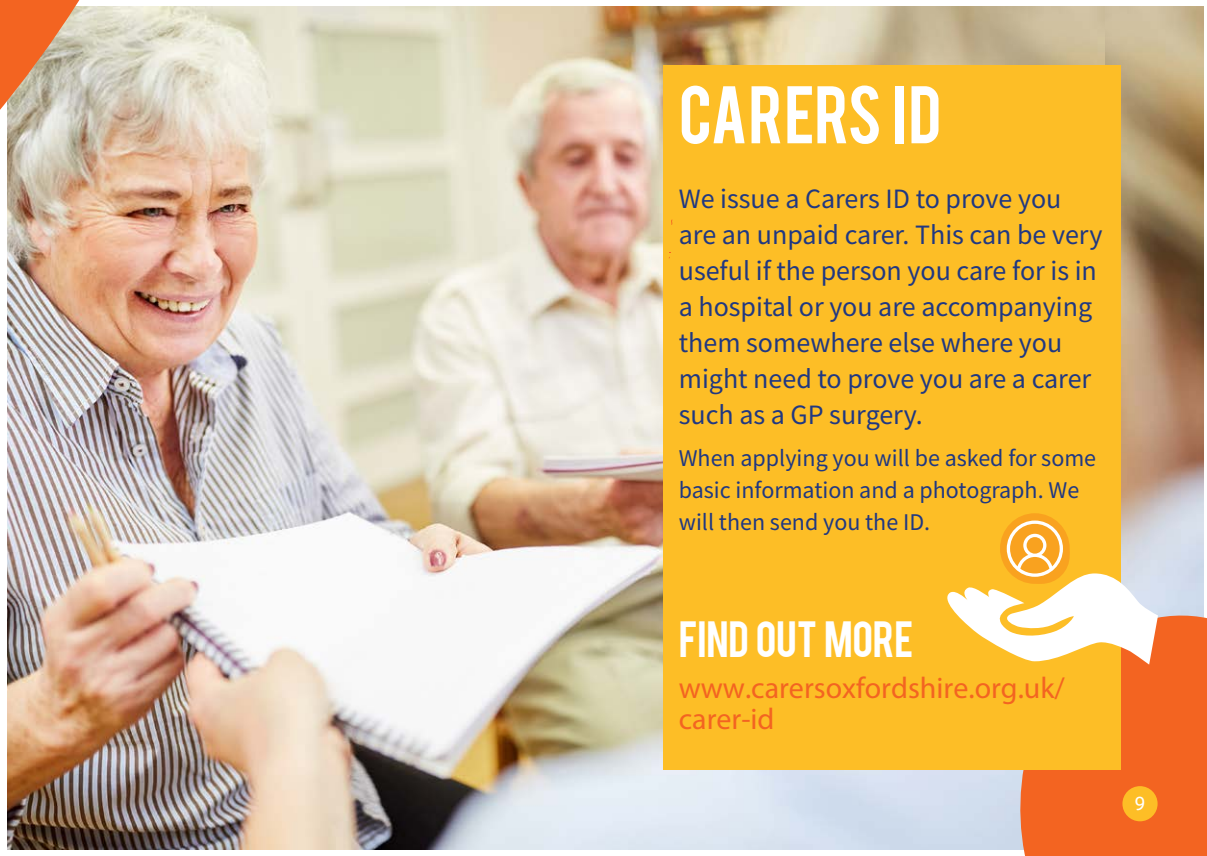
<style>
.page{position:relative;width:1207px;height:856px;background:#fff}
.page>*{position:absolute;margin:0;border:0;box-sizing:border-box;transform-origin:0 0}
.t1{font:64px "Bebas";letter-spacing:.005em;color:#fff}
.t2{font:40px "Bebas";letter-spacing:-.005em;color:#fff}
.t3{font:30px/30px "Myriad Pro";color:#f36421}
.t4{font:28px/36px "Source Sans Pro";color:#203882}
.t5{font:24px/32px "Source Sans Pro";color:#203882}
.t6{font:20px "Foco";color:#fff}
</style>
<div class="page">
<img style="left:1105px;top:6px;width:98px;height:513px">
<img style="left:8px;top:6px;width:1097px;height:843px">
<svg style="left:1007px;top:519px;width:200px;height:336px;fill:#f36421"></svg>
<div style="left:663px;top:66px;width:458px;height:703px;background:#fdbe26"></div>
<div style="left:1122px;top:785px;width:35px;height:35px;background:#fdbe26;border-radius:50%"></div>
<div style="left:1000px;top:513px;width:69px;height:70px;background:#f9a21f;border-radius:50%"></div>
<svg style="left:947px;top:520px;width:211px;height:144px"></svg>
<svg style="left:0;top:0;width:200px;height:186px"></svg>
<p class="t1" style="left:679px;top:68px;width:264px">CARERS ID</p>
<p class="t4" style="left:679px;top:180px;width:425px">We issue a Carers ID to prove you are an unpaid carer. This can be very useful if the person you care for is in a hospital or you are accompanying them somewhere else where you might need to prove you are a carer such as a GP surgery.</p>
<p class="t5" style="left:679px;top:442px;width:419px">When applying you will be asked for some basic information and a photograph. We will then send you the ID.</p>
<p class="t2" style="left:679px;top:609px;width:236px">FIND OUT MORE</p>
<p class="t3" style="left:679px;top:672px;width:387px">www.carersoxfordshire.org.uk/ carer-id</p>
<p class="t6" style="left:1134px;top:790px;width:12px">9</p>
</div>
